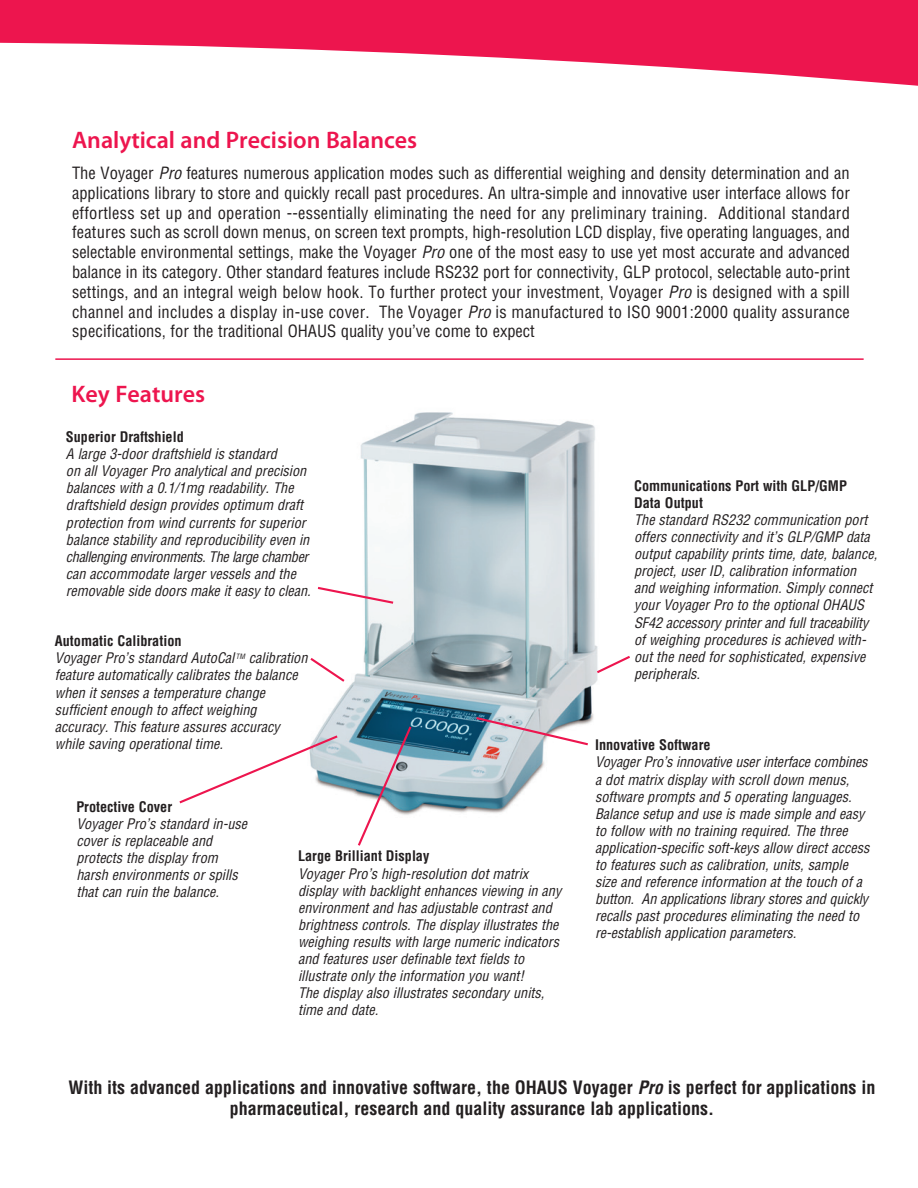
<style>
.page{position:relative;width:918px;height:1188px;background:#fff}
.page>*{position:absolute;margin:0;border:0;box-sizing:border-box;transform-origin:0 0}
.Interior_Paragraph_H{font:600 24px "Myriad Pro";color:#ed154e}
.t1{font:700 condensed 18px "Helvetica";color:#231f20}
.t2{font:condensed 16.5px/19.8px "Helvetica";color:#231f20;text-align:justify}
.t3{font:italic condensed 14.25px/17.1px "Helvetica";color:#231f20}
.t4{font:700 condensed 14.25px/17.1px "Helvetica";color:#231f20}
.s1{font-style:italic}
</style>
<div class="page">
<svg style="left:0;top:0;width:918px;height:86px;fill:#ed154e"></svg>
<img style="left:318px;top:412px;width:280px;height:402px">
<svg style="left:317px;top:585px;width:79px;height:20px"></svg>
<svg style="left:474px;top:716px;width:116px;height:31px"></svg>
<svg style="left:310px;top:656px;width:37px;height:28px"></svg>
<svg style="left:595px;top:654px;width:35px;height:21px"></svg>
<svg style="left:356px;top:724px;width:57px;height:122px"></svg>
<svg style="left:179px;top:734px;width:161px;height:71px"></svg>
<hr style="left:55px;top:358px;width:809px;height:2px;background:#ed154e">
<p class="Interior_Paragraph_H" style="left:72px;top:125px;width:347px">Analytical and Precision Balances</p>
<p class="t2" style="left:72px;top:163px;width:779px">The Voyager <span class="s1">Pro</span> features numerous application modes such as differential weighing and density determination and an applications library to store and quickly recall past procedures. An ultra-simple and innovative user interface allows for effortless set up and operation --essentially eliminating the need for any preliminary training. Additional standard features such as scroll down menus, on screen text prompts, high-resolution LCD display, five operating languages, and selectable environmental settings, make the Voyager <span class="s1">Pro</span> one of the most easy to use yet most accurate and advanced balance in its category. Other standard features include RS232 port for connectivity, GLP protocol, selectable auto-print settings, and an integral weigh below hook. To further protect your investment, Voyager <span class="s1">Pro</span> is designed with a spill channel and includes a display in-use cover. The Voyager <span class="s1">Pro</span> is manufactured to ISO 9001:2000 quality assurance specifications, for the traditional OHAUS quality you’ve come to expect</p>
<p class="Interior_Paragraph_H" style="left:72px;top:378px;width:135px">Key Features</p>
<p class="t4" style="left:66px;top:428px;width:119px">Superior Draftshield</p>
<p class="t3" style="left:66px;top:445px;width:246px">A large 3-door draftshield is standard<br>on all Voyager Pro analytical and precision balances with a 0.1/1mg readability. The draftshield design provides optimum draft protection from wind currents for superior balance stability and reproducibility even in challenging environments. The large chamber can accommodate larger vessels and the removable side doors make it easy to clean.</p>
<p class="t4" style="left:55px;top:632px;width:128px">Automatic Calibration</p>
<p class="t3" style="left:55px;top:649px;width:254px">Voyager Pro’s standard AutoCal <sup>TM</sup> calibration feature automatically calibrates the balance when it senses a temperature change sufficient enough to affect weighing accuracy. This feature assures accuracy while saving operational time.</p>
<p class="t4" style="left:76px;top:798px;width:97px">Protective Cover</p>
<p class="t3" style="left:76px;top:815px;width:172px">Voyager Pro’s standard in-use cover is replaceable and protects the display from harsh environments or spills that can ruin the balance.</p>
<p class="t4" style="left:298px;top:848px;width:133px">Large Brilliant Display</p>
<p class="t3" style="left:298px;top:865px;width:265px">Voyager Pro’s high-resolution dot matrix display with backlight enhances viewing in any environment and has adjustable contrast and brightness controls. The display illustrates the weighing results with large numeric indicators and features user definable text fields to illustrate only the information you want!<br>The display also illustrates secondary units, time and date.</p>
<p class="t4" style="left:634px;top:477px;width:214px">Communications Port with GLP/GMP<br>Data Output</p>
<p class="t3" style="left:634px;top:511px;width:245px">The standard RS232 communication port offers connectivity and it’s GLP/GMP data output capability prints time, date, balance, project, user ID, calibration information and weighing information. Simply connect your Voyager Pro to the optional OHAUS SF42 accessory printer and full traceability of weighing procedures is achieved with&shy;out the need for sophisticated, expensive peripherals.</p>
<p class="t4" style="left:595px;top:736px;width:117px">Innovative Software</p>
<p class="t3" style="left:595px;top:753px;width:276px">Voyager Pro’s innovative user interface combines a dot matrix display with scroll down menus, software prompts and 5 operating languages.<br>Balance setup and use is made simple and easy to follow with no training required. The three application-specific soft-keys allow direct access to features such as calibration, units, sample size and reference information at the touch of a button. An applications library stores and quickly recalls past procedures eliminating the need to re-establish application parameters.</p>
<p class="t1" style="left:68px;top:1076px;width:809px">With its advanced applications and innovative software, the OHAUS Voyager <span class="s1">Pro</span> is perfect for applications in</p>
<p class="t1" style="left:230px;top:1098px;width:486px">pharmaceutical, research and quality assurance lab applications.</p>
</div>
